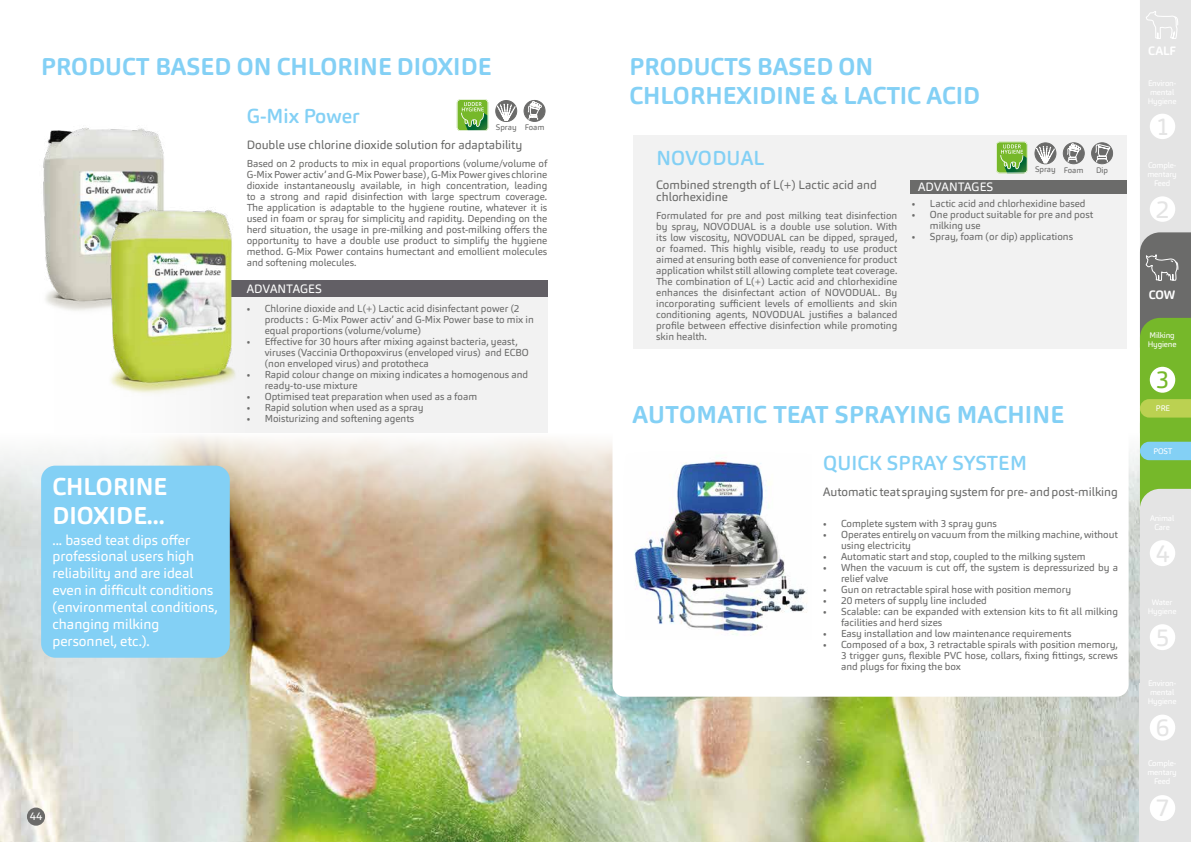
<style>
.page{position:relative;width:1191px;height:842px;background:#fff}
.page>*{position:absolute;margin:0;border:0;box-sizing:border-box;transform-origin:0 0}
.t1{font:24.3px "Carnas";color:#e4e4e4}
.t2{font:24.3px "Carnas";color:#76b82a}
.t3{font:700 24px/28.8px "Carnas";color:#83d0f5}
.t4{font:700 24px/28.8px "Carnas";color:#fff}
.t5{font:500 20px "Carnas";letter-spacing:.005em;color:#83d0f5}
.t6{font:14px/16.8px "Carnas";color:#fff}
.t7{font:12px/12px "Carnas";color:#6b6b6a}
.t8{font:12px "Carnas";letter-spacing:.01em;color:#fff}
.t9{font:700 12px "Carnas";letter-spacing:-.005em;color:#fff}
.t10{font:11px "Carnas";color:#fff}
.t11{font:10px/11px "Carnas";color:#6b6b6a}
.t12{font:8px/9px "Carnas";letter-spacing:-.02em;color:#fff}
.t13{font:8px "Carnas";color:#6b6b6a}
</style>
<div class="page">
<img style="left:0;top:535px;width:1140px;height:307px">
<svg style="left:0;top:420px;width:1140px;height:115px"></svg>
<div style="left:612px;top:383px;width:516px;height:314px;background:#fff;border-radius:12px"></div>
<img style="left:634px;top:460px;width:173px;height:175px">
<svg style="left:1140px;top:0;width:51px;height:842px;background:#c6d2ba"></svg>
<div style="left:1149px;top:795px;width:26px;height:26px;background:#fff;border-radius:50%"></div>
<div style="left:54px;top:286px;width:493px;height:147px;background:#f2f2f2"></div>
<div style="left:54px;top:281px;width:493px;height:16px;background:#625f65"></div>
<img style="left:43px;top:127px;width:121px;height:189px">
<img style="left:95px;top:196px;width:148px;height:201px">
<svg style="left:457px;top:99px;width:31px;height:32px"></svg>
<div style="left:523px;top:100px;width:22px;height:22px;background:#6b6b6a;border:1px solid #6b6b6a;border-radius:50%"></div>
<svg style="left:527px;top:101px;width:15px;height:19px"></svg>
<div style="left:495px;top:100px;width:22px;height:22px;background:#6b6b6a;border:1px solid #6b6b6a;border-radius:50%"></div>
<svg style="left:497px;top:104px;width:19px;height:17px"></svg>
<div style="left:41px;top:466px;width:189px;height:192px;background:#83d0f5;border-radius:14px"></div>
<div style="left:27px;top:807px;width:18px;height:19px;background:#6b6b6a;border-radius:50%"></div>
<div style="left:633px;top:135px;width:494px;height:214px;background:#f2f2f2"></div>
<div style="left:911px;top:180px;width:216px;height:14px;background:#6b6b6a"></div>
<svg style="left:996px;top:142px;width:31px;height:31px"></svg>
<div style="left:1034px;top:142px;width:22px;height:22px;background:#6b6b6a;border:1px solid #6b6b6a;border-radius:50%"></div>
<svg style="left:1036px;top:146px;width:19px;height:18px"></svg>
<div style="left:1091px;top:142px;width:22px;height:22px;background:#6b6b6a;border:1px solid #6b6b6a;border-radius:50%"></div>
<svg style="left:1094px;top:144px;width:16px;height:19px"></svg>
<svg style="left:1062px;top:142px;width:22px;height:22px"></svg>
<svg style="left:1066px;top:143px;width:15px;height:20px"></svg>
<h2 class="t3" style="left:41px;top:52px;width:452px">PRODUCT BASED ON CHLORINE DIOXIDE</h2>
<h3 class="t5" style="left:247px;top:103px;width:115px">G-Mix Power</h3>
<p class="t11" style="left:247px;top:158px;width:302px;text-align:justify">Based on 2 products to mix in equal proportions (volume/volume of G-Mix Power activ’ and G-Mix Power base) , G-Mix Power gives chlorine dioxide instantaneously available, in high concentration, leading to a strong and rapid disinfection with large spectrum coverage.<br>The application is adaptable to the hygiene routine, whatever it is used in foam or spray for simplicity and rapidity. Depending on the herd situation, the usage in pre-milking and post-milking offers the opportunity to have a double use product to simplify the hygiene method. G-Mix Power contains humectant and emollient molecules and softening molecules.</p>
<p class="t13" style="left:496px;top:122px;width:50px">Spray Foam</p>
<p class="t7" style="left:247px;top:138px;width:277px">Double use chlorine dioxide solution for adaptability</p>
<p class="t8" style="left:247px;top:281px;width:77px">ADVANTAGES</p>
<h2 class="t4" style="left:52px;top:472px;width:116px">CHLORINE<br>DIOXIDE...</h2>
<h3 class="t6" style="left:52px;top:531px;width:167px">... based teat dips offer professional users high reliability and are ideal even in difficult conditions (environmental conditions, changing milking personnel, etc.).</h3>
<p class="t11" style="left:265px;top:303px;width:271px;text-indent:-18px">• Chlorine dioxide and L(+) Lactic acid disinfectant power (2 products : G-Mix Power activ’ and G-Mix Power base to mix in equal proportions (volume/volume)</p>
<p class="t11" style="left:265px;top:336px;width:265px;text-indent:-18px">• Effective for 30 hours after mixing against bacteria, yeast, viruses (Vaccinia Orthopoxvirus (enveloped virus) and ECBO (non enveloped virus) and prototheca</p>
<p class="t11" style="left:265px;top:369px;width:265px;text-indent:-18px">• Rapid colour change on mixing indicates a homogenous and ready-to-use mixture</p>
<p class="t11" style="left:247px;top:391px;width:232px">• Optimised teat preparation when used as a foam</p>
<p class="t11" style="left:247px;top:402px;width:178px">• Rapid solution when used as a spray</p>
<p class="t11" style="left:247px;top:413px;width:169px">• Moisturizing and softening agents</p>
<p class="t10" style="left:30px;top:809px;width:14px">44</p>
<h2 class="t3" style="left:629px;top:52px;width:352px">PRODUCTS BASED ON<br>CHLORHEXIDINE &amp; LACTIC ACID</h2>
<h3 class="t5" style="left:656px;top:145px;width:110px">NOVODUAL</h3>
<p class="t13" style="left:1035px;top:165px;width:50px">Spray Foam</p>
<p class="t13" style="left:1096px;top:165px;width:14px">Dip</p>
<p class="t7" style="left:656px;top:179px;width:222px">Combined strength of L(+) Lactic acid and chlorhexidine</p>
<p class="t11" style="left:656px;top:210px;width:242px;text-align:justify">Formulated for pre and post milking teat disinfection by spray, NOVODUAL is a double use solution. With its low viscosity, NOVODUAL can be dipped, sprayed, or foamed. This highly visible, ready to use product aimed at ensuring both ease of convenience for product application whilst still allowing complete teat coverage.<br>The combination of L(+) Lactic acid and chlorhexidine enhances the disinfectant action of NOVODUAL. By incorporating sufficient levels of emollients and skin conditioning agents, NOVODUAL justifies a balanced profile between effective disinfection while promoting skin health.</p>
<p class="t8" style="left:918px;top:180px;width:77px">ADVANTAGES</p>
<p class="t11" style="left:912px;top:198px;width:175px">• Lactic acid and chlorhexidine based</p>
<p class="t11" style="left:930px;top:209px;width:165px;text-indent:-18px">• One product suitable for pre and post milking use</p>
<p class="t11" style="left:912px;top:231px;width:163px">• Spray, foam (or dip) applications</p>
<h2 class="t3" style="left:632px;top:400px;width:433px">AUTOMATIC TEAT SPRAYING MACHINE</h2>
<h3 class="t5" style="left:823px;top:451px;width:205px">QUICK SPRAY SYSTEM</h3>
<p class="t7" style="left:823px;top:486px;width:296px">Automatic teat spraying system for pre- and post-milking</p>
<p class="t11" style="left:823px;top:518px;width:175px">• Complete system with 3 spray guns</p>
<p class="t11" style="left:841px;top:529px;width:278px;text-indent:-18px">• Operates entirely on vacuum from the milking machine, without using electricity</p>
<p class="t11" style="left:823px;top:551px;width:264px">• Automatic start and stop, coupled to the milking system</p>
<p class="t11" style="left:841px;top:562px;width:278px;text-indent:-18px">• When the vacuum is cut off, the system is depressurized by a relief valve</p>
<p class="t11" style="left:823px;top:584px;width:250px">• Gun on retractable spiral hose with position memory</p>
<p class="t11" style="left:823px;top:595px;width:165px">• 20 meters of supply line included</p>
<p class="t11" style="left:841px;top:606px;width:278px;text-indent:-18px">• Scalable: can be expanded with extension kits to fit all milking facilities and herd sizes</p>
<p class="t11" style="left:823px;top:628px;width:250px">• Easy installation and low maintenance requirements</p>
<p class="t11" style="left:841px;top:639px;width:278px;text-align:justify;text-indent:-18px">• Composed of a box, 3 retractable spirals with position memory, 3 trigger guns, flexible PVC hose, collars, fixing fittings, screws and plugs for fixing the box</p>
<p class="t9" style="left:1148px;top:43px;width:29px">CALF</p>
<h1 class="t1" style="left:1155px;top:111px;width:15px">1</h1>
<h1 class="t1" style="left:1155px;top:194px;width:15px">2</h1>
<p class="t9" style="left:1148px;top:287px;width:28px">COW</p>
<p class="t12" style="left:1147px;top:331px;width:30px">Milking<br>Hygiene</p>
<h1 class="t2" style="left:1155px;top:364px;width:15px">3</h1>
<p class="t12" style="left:1156px;top:404px;width:16px">PRE</p>
<p class="t12" style="left:1153px;top:447px;width:20px">POST</p>
<h1 class="t1" style="left:1155px;top:538px;width:15px">4</h1>
<h1 class="t1" style="left:1155px;top:622px;width:15px">5</h1>
<h1 class="t1" style="left:1155px;top:712px;width:15px">6</h1>
<h1 class="t1" style="left:1155px;top:792px;width:15px">7</h1>
</div>
